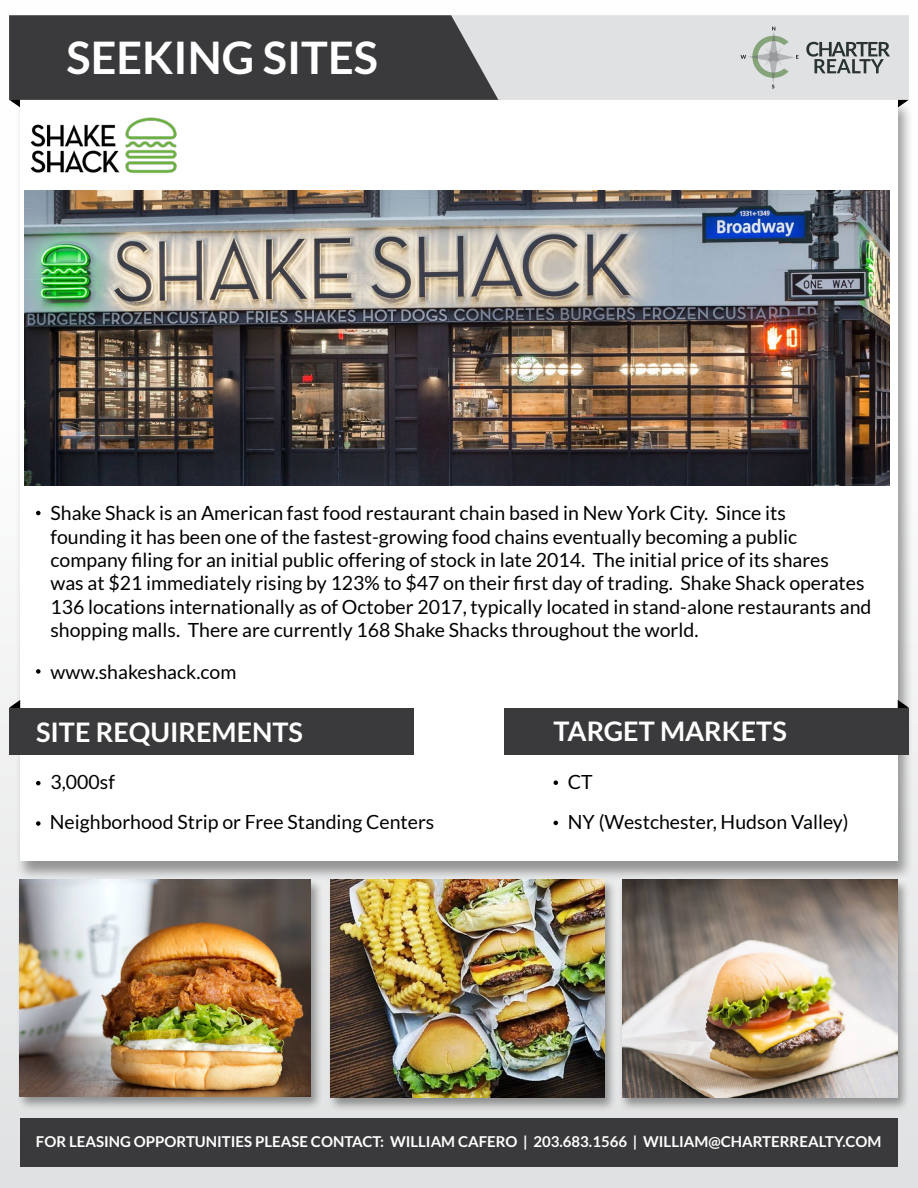
<style>
.page{position:relative;width:918px;height:1188px;background:#fff}
.page>*{position:absolute;margin:0;border:0;box-sizing:border-box;transform-origin:0 0}
.t1{font:700 45px "Lato";color:#fff}
.t2{font:700 27px "Lato";color:#fff}
.t3{font:19.5px/23.4px "Lato";color:#000}
.t4{font:700 15px "Lato";color:#fff}
</style>
<div class="page">
<div style="left:0;top:0;width:918px;height:1188px;background:linear-gradient(to bottom,#fff,#e2e2e3)"></div>
<div style="left:15px;top:99px;width:898px;height:782px;background:#000;opacity:.38"></div>
<div style="left:20px;top:99px;width:878px;height:761px;background:#fff"></div>
<svg style="left:9px;top:700px;width:11px;height:8px"></svg>
<div style="left:9px;top:708px;width:405px;height:46px;background:#3a3a3c"></div>
<svg style="left:554px;top:780px;width:4px;height:5px"></svg>
<svg style="left:554px;top:821px;width:4px;height:4px"></svg>
<svg style="left:36px;top:821px;width:5px;height:5px"></svg>
<svg style="left:36px;top:781px;width:5px;height:4px"></svg>
<svg style="left:36px;top:511px;width:5px;height:4px"></svg>
<svg style="left:898px;top:700px;width:11px;height:8px"></svg>
<div style="left:505px;top:708px;width:404px;height:46px;background:#3a3a3c"></div>
<svg style="left:36px;top:669px;width:5px;height:5px"></svg>
<div style="left:618px;top:878px;width:293px;height:234px;background:#000;opacity:.38"></div>
<img style="left:622px;top:880px;width:276px;height:218px">
<div style="left:327px;top:877px;width:290px;height:235px;background:#000;opacity:.38"></div>
<img style="left:331px;top:880px;width:274px;height:218px">
<img style="left:25px;top:191px;width:864px;height:295px">
<img style="left:30px;top:117px;width:147px;height:56px">
<div style="left:16px;top:878px;width:307px;height:233px;background:#000;opacity:.38"></div>
<img style="left:20px;top:880px;width:291px;height:217px">
<div style="left:20px;top:1118px;width:878px;height:48px;background:#3a3a3c"></div>
<svg style="left:9px;top:15px;width:900px;height:92px;background:#8e8f90"></svg>
<h1 class="t1" style="left:67px;top:32px;width:313px">SEEKING SITES</h1>
<p class="t3" style="left:51px;top:501px;width:823px">Shake Shack is an American fast food restaurant chain based in New York City. Since its<br>founding it has been one of the fastest-growing food chains eventually becoming a public company filing for an initial public offering of stock in late 2014. The initial price of its shares<br>was at $21 immediately rising by 123% to $47 on their first day of trading. Shake Shack operates 136 locations internationally as of October 2017, typically located in stand-alone restaurants and shopping malls. There are currently 168 Shake Shacks throughout the world.</p>
<p class="t3" style="left:51px;top:660px;width:187px">www.shakeshack.com</p>
<h2 class="t2" style="left:36px;top:716px;width:269px">SITE REQUIREMENTS</h2>
<p class="t3" style="left:51px;top:770px;width:66px">3,000sf</p>
<h2 class="t2" style="left:554px;top:716px;width:235px">TARGET MARKETS</h2>
<p class="t3" style="left:568px;top:770px;width:26px">CT</p>
<p class="t3" style="left:50px;top:810px;width:386px">Neighborhood Strip or Free Standing Centers</p>
<p class="t3" style="left:568px;top:810px;width:282px">NY (Westchester, Hudson Valley)</p>
<p class="t4" style="left:36px;top:1133px;width:847px">FOR LEASING OPPORTUNITIES PLEASE CONTACT: WILLIAM CAFERO | 203.683.1566 | WILLIAM@CHARTERREALTY.COM</p>
</div>
